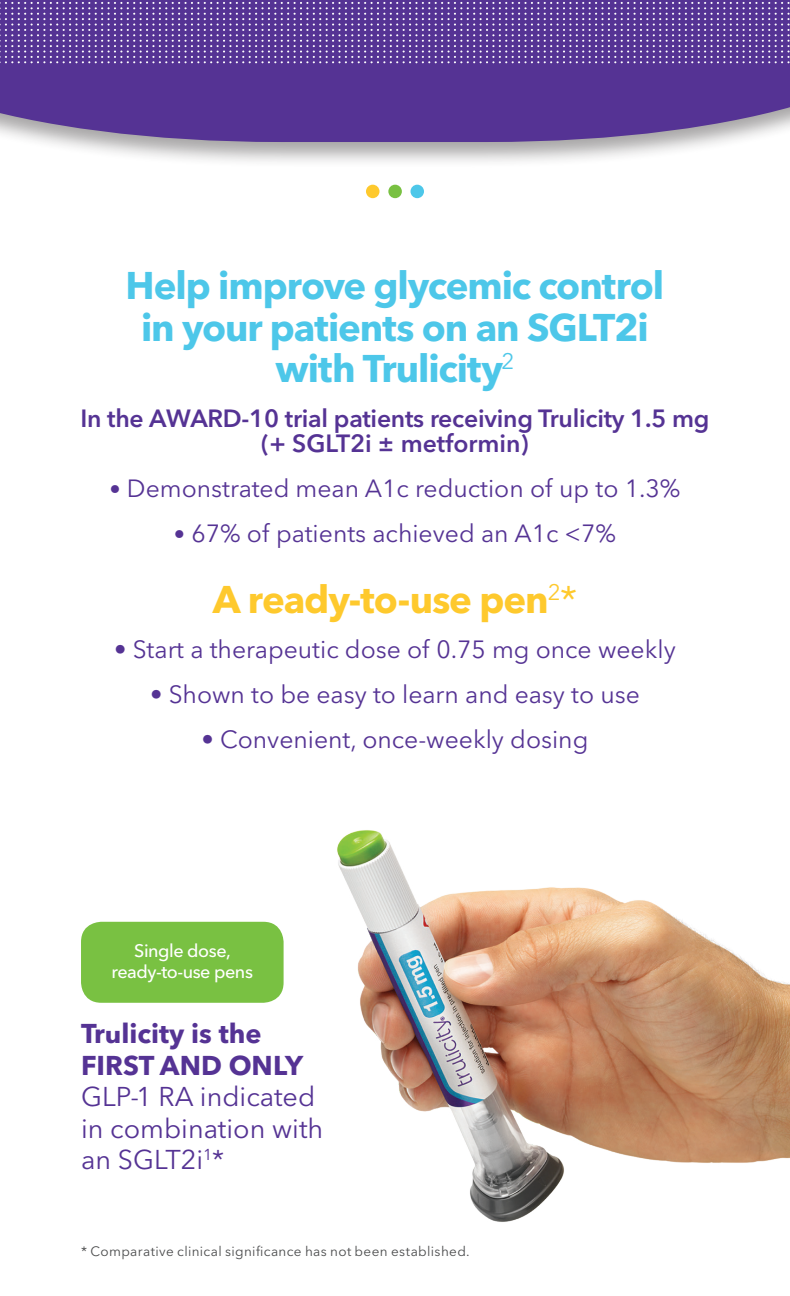
<style>
.page{position:relative;width:790px;height:1296px;background:#fff}
.page>*{position:absolute;margin:0;border:0;box-sizing:border-box;transform-origin:0 0}
.t1{font:700 38.25px/41.6px "Avenir Next LT Pro";letter-spacing:-.03em;color:#4dc7e9;text-align:center}
.t2{font:700 38.25px "Avenir Next LT Pro";letter-spacing:-.03em;color:#fec92d}
.t3{font:27px/31.5px "Avenir Next LT Pro";color:#553394}
.t4{font:700 27px/31.5px "Avenir Next LT Pro";color:#553394}
.t5{font:24.75px "Avenir Next LT Pro";color:#553394}
.t6{font:600 24.75px/24.8px "Avenir Next LT Pro";letter-spacing:-.01em;color:#553394;text-align:center}
.t7{font:500 18px/20.2px "Avenir Next LT Pro";letter-spacing:-.025em;color:#fff;text-align:center}
.t8{font:13.5px "Avenir Next LT Pro";letter-spacing:.025em;color:#4b4c4d}
.s1{font-size:22.5px}
.s2{font-weight:400}
.s3{font-size:24.3px}
</style>
<div class="page">
<img style="left:268px;top:830px;width:522px;height:392px">
<div style="left:0;top:0;width:790px;height:168px;background:#231f20;opacity:.4"></div>
<svg style="left:0;top:0;width:790px;height:142px;background:#5f4098"></svg>
<svg style="left:0;top:2px;width:790px;height:61px;background:#65479e"></svg>
<div style="left:388px;top:185px;width:14px;height:13px;background:#79c142;border-radius:50%"></div>
<div style="left:366px;top:185px;width:13px;height:13px;background:#fec92d;border-radius:50%"></div>
<div style="left:410px;top:185px;width:14px;height:13px;background:#4dc7e9;border-radius:50%"></div>
<div style="left:81px;top:922px;width:203px;height:81px;background:#79c142;border-radius:20px"></div>
<h1 class="t1" style="left:126px;top:264px;width:540px">Help improve glycemic control in your patients on an SGLT2i with Trulicity<sup>2</sup></h1>
<p class="t6" style="left:80px;top:406px;width:630px">In the AWARD-10 trial patients receiving Trulicity 1.5 mg (+ SGLT2i ± metformin)</p>
<p class="t5" style="left:109px;top:474px;width:572px"><span class="s1">•</span> Demonstrated mean A1c reduction of up to 1.3%</p>
<p class="t5" style="left:174px;top:519px;width:444px"><span class="s1">•</span> 67% of patients achieved an A1c &lt;7%</p>
<h1 class="t2" style="left:213px;top:576px;width:366px">A ready-to-use pen<sup>2</sup><span class="s2">*</span></h1>
<p class="t5" style="left:114px;top:634px;width:563px">• Start a therapeutic dose of 0.75 mg once weekly</p>
<p class="t5" style="left:150px;top:679px;width:491px">• Shown to be easy to learn and easy to use</p>
<p class="t5" style="left:202px;top:724px;width:388px">• Convenient, once-weekly dosing</p>
<p class="t7" style="left:112px;top:941px;width:143px">Single dose, ready-to-use pens</p>
<p class="t4" style="left:81px;top:1018px;width:224px">Tr<span class="s3">u</span>licity is the<br>FIRST AND ONLY</p>
<p class="t3" style="left:81px;top:1081px;width:244px">GLP-1 RA indicated in combination with an SGLT2i<sup>1</sup>*</p>
<p class="t8" style="left:81px;top:1243px;width:390px">* Comparative clinical significance has not been established.</p>
</div>
